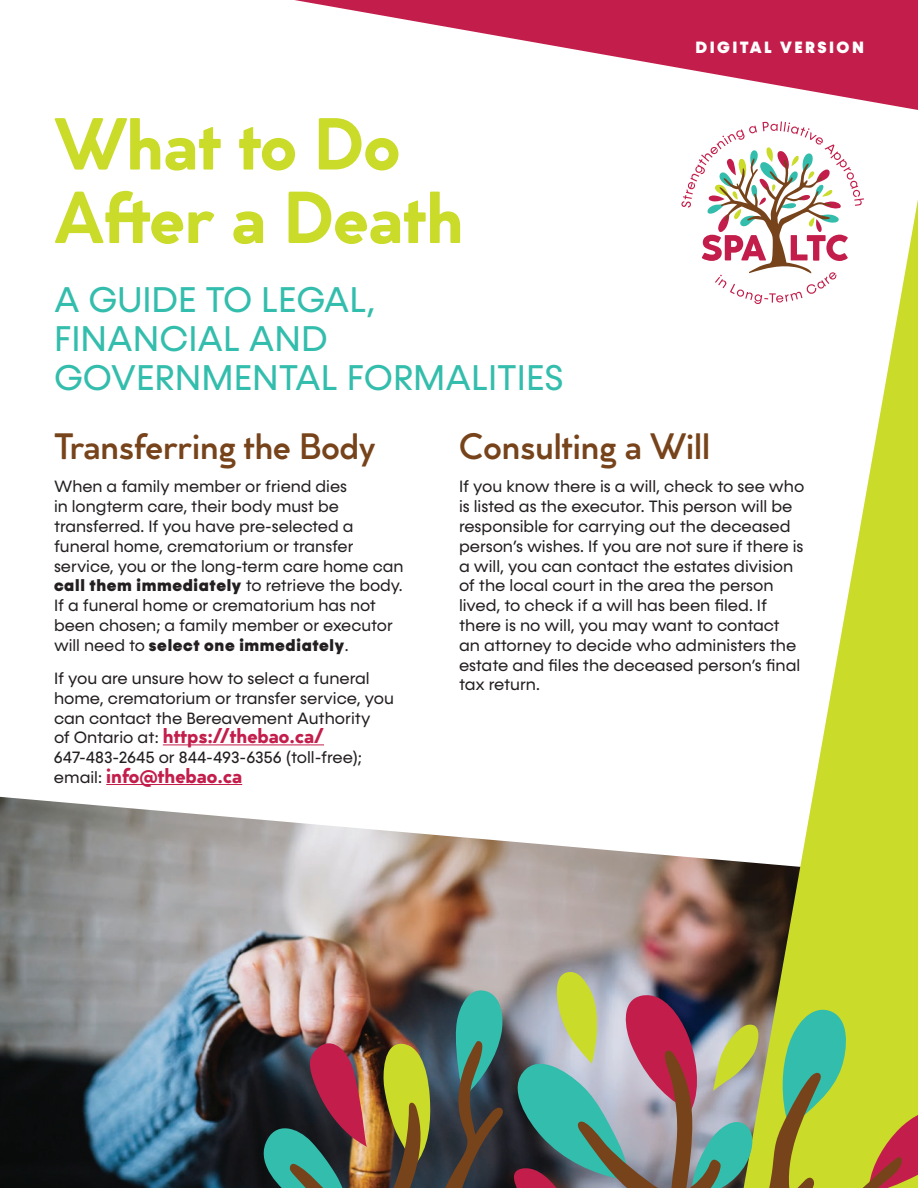
<style>
.page{position:relative;width:918px;height:1188px;background:#fff}
.page>*{position:absolute;margin:0;border:0;box-sizing:border-box;transform-origin:0 0}
.t1{font:700 72px/73.5px "Cocogoose Classic";color:#cadb2a}
.t2{font:36px/39px "Konnect";color:#33bdac}
.t3{font:500 36px "Cocogoose Classic";color:#77431b}
.t4{font:700 21px "Cocogoose Classic";color:#c31e4b}
.t5{font:16.5px/19.8px "Konnect";color:#231f20}
.t6{font:900 16.5px "Konnect";letter-spacing:.15em;color:#fff}
.s1{font-weight:900}
.s2{font-family:"Konnect";font-weight:400;font-size:16.5px;color:#231f20}
</style>
<div class="page">
<img style="left:0;top:797px;width:744px;height:391px">
<svg style="left:681px;top:122px;width:183px;height:175px"></svg>
<hr style="left:163px;top:744px;width:161px;height:1px;background:#c31e4b">
<hr style="left:106px;top:784px;width:136px;height:1px;background:#c31e4b">
<svg style="left:744px;top:199px;width:174px;height:842px"></svg>
<svg style="left:294px;top:0;width:624px;height:110px"></svg>
<img style="left:455px;top:972px;width:310px;height:69px">
<svg style="left:257px;top:1041px;width:7px;height:147px"></svg>
<svg style="left:781px;top:1005px;width:137px;height:36px;background:#a2d34c"></svg>
<svg style="left:264px;top:1041px;width:654px;height:147px;background:#7e845b"></svg>
<h1 class="t1" style="left:54px;top:104px;width:411px">What to Do<br>After a Death</h1>
<h2 class="t2" style="left:54px;top:280px;width:511px">A GUIDE TO LEGAL,<br>FINANCIAL AND<br>GOVERNMENTAL FORMALITIES</h2>
<p class="t6" style="left:696px;top:38px;width:170px">DIGITAL VERSION</p>
<h2 class="t3" style="left:54px;top:420px;width:323px">Transferring the Body</h2>
<p class="t5" style="left:54px;top:477px;width:351px">When a family member or friend dies<br>in longterm care, their body must be transferred. If you have pre-selected a funeral home, crematorium or transfer service, you or the long-term care home can <span class="s1">call them immediately</span> to retrieve the body.<br>If a funeral home or crematorium has not been chosen; a family member or executor will need to <span class="s1">select one immediately</span>.</p>
<p class="t5" style="left:54px;top:669px;width:341px">If you are unsure how to select a funeral home, crematorium or transfer service, you can contact the Bereavement Authority</p>
<p class="t4" style="left:54px;top:720px;width:272px"><span class="s2">of Ontario at:</span> https://thebao.ca/</p>
<p class="t5" style="left:54px;top:748px;width:310px">647-483-2645 or 844-493-6356 (toll-free);</p>
<p class="t4" style="left:54px;top:760px;width:190px"><span class="s2">email:</span> info@thebao.ca</p>
<h2 class="t3" style="left:459px;top:420px;width:253px">Consulting a Will</h2>
<p class="t5" style="left:459px;top:477px;width:347px">If you know there is a will, check to see who is listed as the executor. This person will be responsible for carrying out the deceased person’s wishes. If you are not sure if there is a will, you can contact the estates division of the local court in the area the person lived, to check if a will has been filed. If there is no will, you may want to contact an attorney to decide who administers the estate and files the deceased person’s final tax return.</p>
</div>
